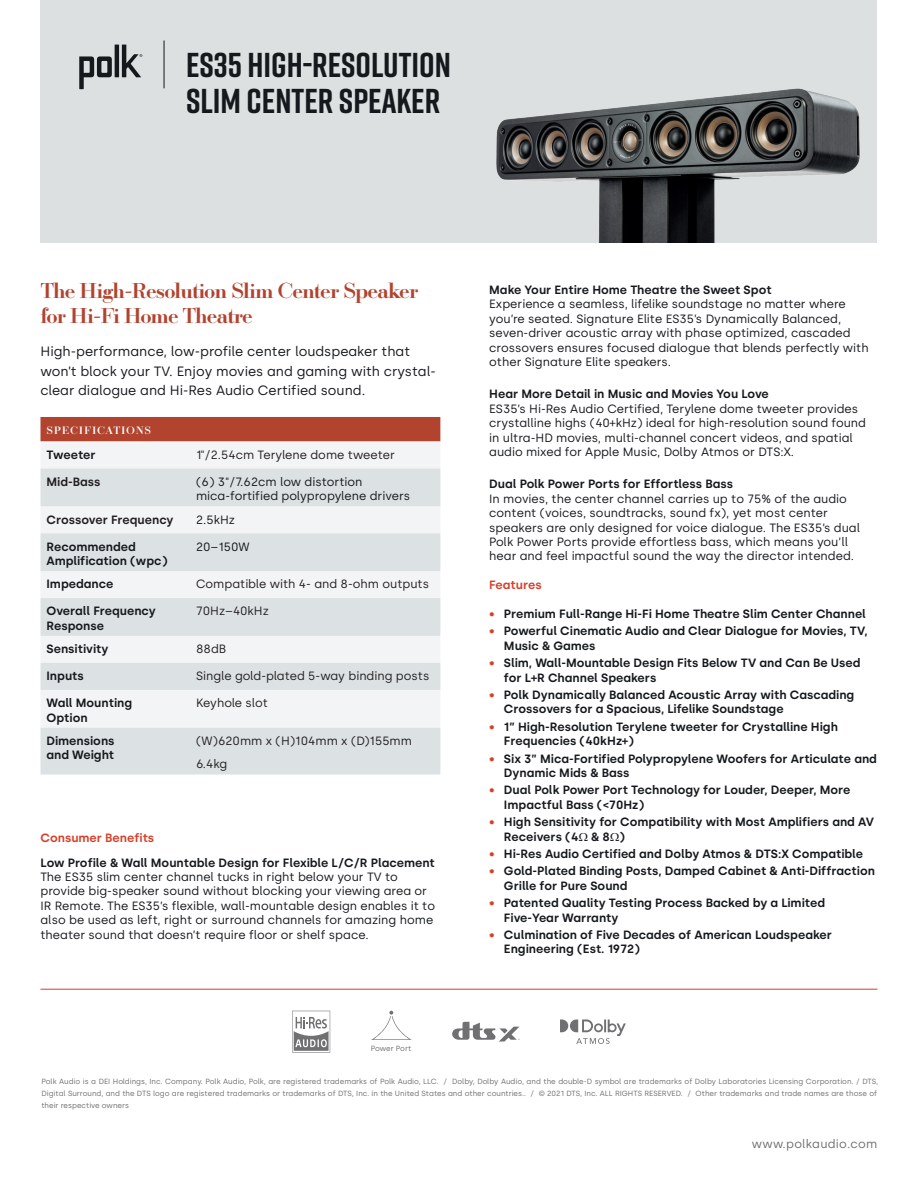
<style>
.page{position:relative;width:918px;height:1188px;background:#fff}
.page>*{position:absolute;margin:0;border:0;box-sizing:border-box;transform-origin:0 0}
.t1{font:700 34.5px/36px "Rift";color:#15181c}
.t2{font:500 21px/25.5px "Ratio Modern";letter-spacing:-.045em;color:#b1432f}
.t3{font:13.5px/19.5px "Silka";color:#15181c}
.t4{font:600 12px/14.4px "Silka";color:#15181c}
.t5{font:12px/14.4px "Silka";color:#15181c}
.t6{font:12px/23.4px "Silka";color:#231f20}
.t7{font:600 12px "Silka";color:#231f20}
.t8{font:600 12px "Silka";color:#d73e29}
.t9{font:12px "Silka";letter-spacing:.025em;color:#706f71}
.t10{font:500 10.5px "Ratio Modern";letter-spacing:.07em;color:#fff}
.t11{font:7.5px/12px "Silka";color:#706f71}
.s1{color:#d73e29}
</style>
<div class="page">
<div style="left:40px;top:0;width:838px;height:243px;background:#dde0e0"></div>
<svg style="left:79px;top:45px;width:63px;height:44px"></svg>
<hr style="left:164px;top:40px;width:1px;height:48px;background:#15181c">
<img style="left:496px;top:88px;width:364px;height:155px">
<hr style="left:40px;top:989px;width:838px;height:1px;background:#d73e29">
<div style="left:40px;top:417px;width:400px;height:24px;background:#b1432f"></div>
<div style="left:40px;top:441px;width:400px;height:27px;background:#f3f4f5"></div>
<svg style="left:40px;top:468px;width:400px;height:306px;fill:#dce1e4"></svg>
<svg style="left:292px;top:1011px;width:38px;height:42px"></svg>
<svg style="left:452px;top:1022px;width:68px;height:20px"></svg>
<svg style="left:371px;top:1011px;width:41px;height:29px"></svg>
<svg style="left:560px;top:1020px;width:66px;height:24px"></svg>
<h1 class="t1" style="left:186px;top:46px;width:266px">ES35 HIGH-RESOLUTION<br>SLIM CENTER SPEAKER</h1>
<h2 class="t2" style="left:40px;top:276px;width:379px">The High-Resolution Slim Center Speaker for Hi-Fi Home Theatre</h2>
<p class="t3" style="left:40px;top:342px;width:397px">High-performance, low-profile center loudspeaker that won’t block your TV. Enjoy movies and gaming with crystal&shy;clear dialogue and Hi-Res Audio Certified sound.</p>
<p class="t10" style="left:46px;top:423px;width:106px">SPECIFICATIONS</p>
<p class="t4" style="left:46px;top:447px;width:51px">Tweeter</p>
<p class="t6" style="left:196px;top:443px;width:200px">1"/2.54cm Terylene dome tweeter</p>
<p class="t7" style="left:46px;top:475px;width:56px">Mid-Bass</p>
<p class="t5" style="left:196px;top:474px;width:216px">(6) 3"/7.62cm low distortion mica-fortified polypropylene drivers</p>
<p class="t7" style="left:46px;top:512px;width:128px">Crossover Frequency</p>
<p class="t5" style="left:196px;top:512px;width:40px">2.5kHz</p>
<p class="t4" style="left:46px;top:539px;width:123px">Recommended<br>Amplification (wpc)</p>
<p class="t5" style="left:196px;top:539px;width:55px">20–150W</p>
<p class="t4" style="left:46px;top:577px;width:68px">Impedance</p>
<p class="t6" style="left:196px;top:573px;width:235px">Compatible with 4- and 8-ohm outputs</p>
<p class="t4" style="left:46px;top:604px;width:111px">Overall Frequency<br>Response</p>
<p class="t6" style="left:196px;top:600px;width:74px">70Hz–40kHz</p>
<p class="t4" style="left:46px;top:642px;width:64px">Sensitivity</p>
<p class="t6" style="left:196px;top:637px;width:32px">88dB</p>
<p class="t4" style="left:46px;top:669px;width:39px">Inputs</p>
<p class="t6" style="left:196px;top:664px;width:235px">Single gold-plated 5-way binding posts</p>
<p class="t4" style="left:46px;top:696px;width:87px">Wall Mounting<br>Option</p>
<p class="t6" style="left:196px;top:691px;width:73px">Keyhole slot</p>
<p class="t4" style="left:46px;top:734px;width:70px">Dimensions and Weight</p>
<p class="t6" style="left:196px;top:729px;width:217px">(W)620mm x (H)104mm x (D)155mm<br>6.4kg</p>
<p class="t8" style="left:40px;top:830px;width:115px">Consumer Benefits</p>
<p class="t4" style="left:40px;top:855px;width:396px">Low Profile &amp; Wall Mountable Design for Flexible L/C/R Placement</p>
<p class="t5" style="left:40px;top:870px;width:396px">The ES35 slim center channel tucks in right below your TV to provide big-speaker sound without blocking your viewing area or IR Remote. The ES35’s flexible, wall-mountable design enables it to also be used as left, right or surround channels for amazing home theater sound that doesn’t require floor or shelf space.</p>
<p class="t4" style="left:489px;top:283px;width:284px">Make Your Entire Home Theatre the Sweet Spot</p>
<p class="t5" style="left:489px;top:297px;width:381px">Experience a seamless, lifelike soundstage no matter where you’re seated. Signature Elite ES35’s Dynamically Balanced, seven-driver acoustic array with phase optimized, cascaded crossovers ensures focused dialogue that blends perfectly with other Signature Elite speakers.</p>
<p class="t4" style="left:489px;top:387px;width:281px">Hear More Detail in Music and Movies You Love</p>
<p class="t5" style="left:489px;top:401px;width:378px">ES35’s Hi-Res Audio Certified, Terylene dome tweeter provides crystalline highs (40+kHz) ideal for high-resolution sound found in ultra-HD movies, multi-channel concert videos, and spatial audio mixed for Apple Music, Dolby Atmos or DTS:X.</p>
<p class="t4" style="left:489px;top:477px;width:245px">Dual Polk Power Ports for Effortless Bass</p>
<p class="t5" style="left:489px;top:491px;width:373px">In movies, the center channel carries up to 75% of the audio content (voices, soundtracks, sound fx), yet most center speakers are only designed for voice dialogue. The ES35’s dual Polk Power Ports provide effortless bass, which means you’ll hear and feel impactful sound the way the director intended.</p>
<p class="t8" style="left:489px;top:578px;width:54px">Features</p>
<p class="t4" style="left:489px;top:607px;width:378px"><span class="s1">•</span> Premium Full-Range Hi-Fi Home Theatre Slim Center Channel</p>
<p class="t4" style="left:504px;top:624px;width:365px;text-indent:-15px"><span class="s1">•</span> Powerful Cinematic Audio and Clear Dialogue for Movies, TV,<br>Music &amp; Games</p>
<p class="t4" style="left:504px;top:656px;width:358px;text-indent:-15px"><span class="s1">•</span> Slim, Wall-Mountable Design Fits Below TV and Can Be Used for L+R Channel Speakers</p>
<p class="t4" style="left:504px;top:688px;width:352px;text-indent:-15px"><span class="s1">•</span> Polk Dynamically Balanced Acoustic Array with Cascading<br>Crossovers for a Spacious, Lifelike Soundstage</p>
<p class="t4" style="left:504px;top:719px;width:335px;text-indent:-15px"><span class="s1">•</span> 1” High-Resolution Terylene tweeter for Crystalline High<br>Frequencies (40kHz+)</p>
<p class="t4" style="left:504px;top:751px;width:375px;text-indent:-15px"><span class="s1">•</span> Six 3” Mica-Fortified Polypropylene Woofers for Articulate and<br>Dynamic Mids &amp; Bass</p>
<p class="t4" style="left:504px;top:783px;width:348px;text-indent:-15px"><span class="s1">•</span> Dual Polk Power Port Technology for Louder, Deeper, More<br>Impactful Bass (&lt;70Hz)</p>
<p class="t4" style="left:504px;top:815px;width:372px;text-indent:-15px"><span class="s1">•</span> High Sensitivity for Compatibility with Most Amplifiers and AV<br>Receivers (4 &amp; 8 )</p>
<p class="t4" style="left:489px;top:847px;width:375px"><span class="s1">•</span> Hi-Res Audio Certified and Dolby Atmos &amp; DTS:X Compatible</p>
<p class="t4" style="left:504px;top:864px;width:372px;text-indent:-15px"><span class="s1">•</span> Gold-Plated Binding Posts, Damped Cabinet &amp; Anti-Diffraction<br>Grille for Pure Sound</p>
<p class="t4" style="left:504px;top:896px;width:323px;text-indent:-15px"><span class="s1">•</span> Patented Quality Testing Process Backed by a Limited<br>Five-Year Warranty</p>
<p class="t4" style="left:504px;top:928px;width:329px;text-indent:-15px"><span class="s1">•</span> Culmination of Five Decades of American Loudspeaker<br>Engineering (Est. 1972)</p>
<p class="t11" style="left:371px;top:1042px;width:42px">Power Port</p>
<p class="t11" style="left:41px;top:1076px;width:838px">Polk Audio is a DEI Holdings, Inc. Company. Polk Audio, Polk, are registered trademarks of Polk Audio, LLC. / Dolby, Dolby Audio, and the double-D symbol are trademarks of Dolby Laboratories Licensing Corporation. / DTS,<br>Digital Surround, and the DTS logo are registered trademarks or trademarks of DTS, Inc. in the United States and other countries.. / © 2021 DTS, Inc. ALL RIGHTS RESERVED. / Other trademarks and trade names are those of their respective owners</p>
<p class="t9" style="left:752px;top:1136px;width:127px">www.polkaudio.com</p>
</div>
